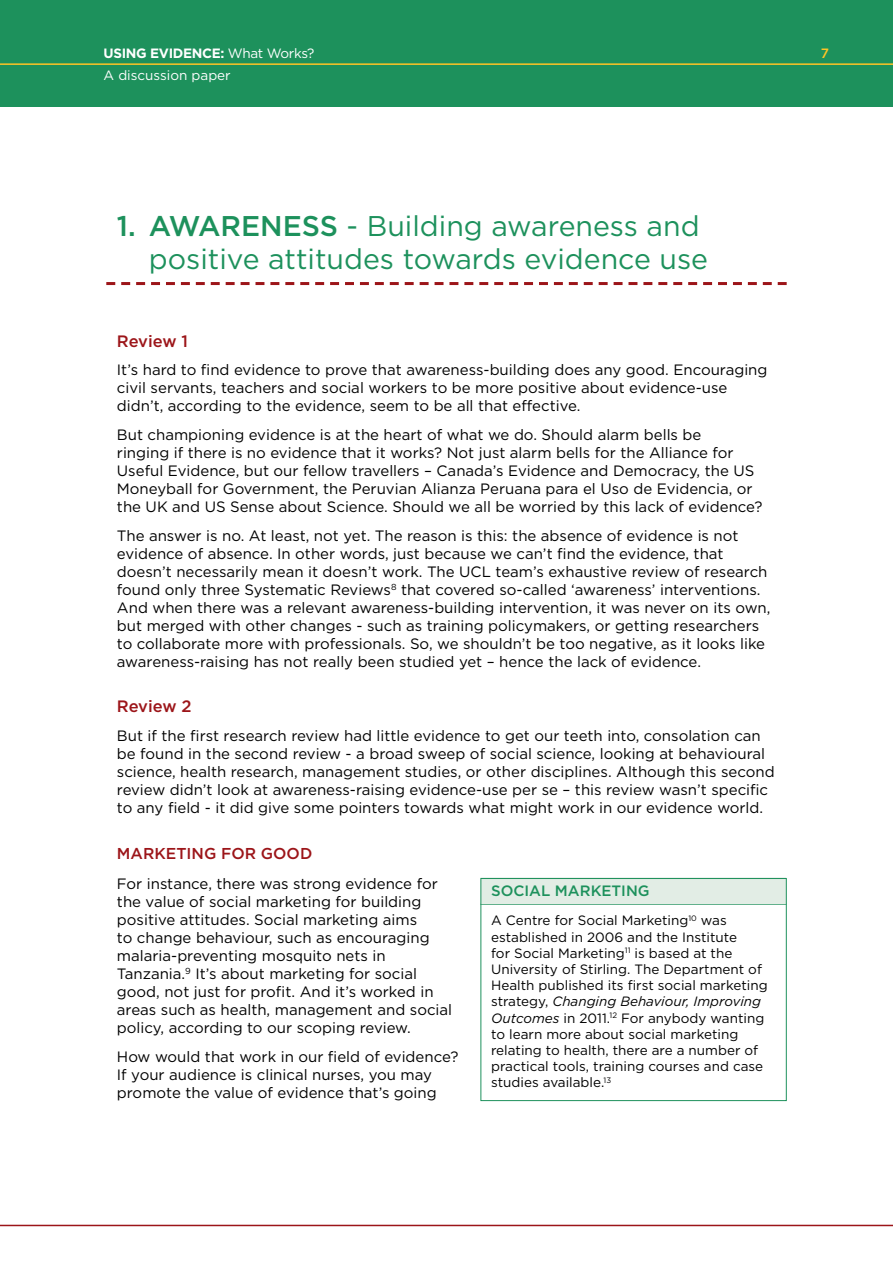
<style>
.page{position:relative;width:893px;height:1263px;background:#fff}
.page>*{position:absolute;margin:0;border:0;box-sizing:border-box;transform-origin:0 0}
.t1{font:28.5px/33px "Gotham HTF";color:#1d915c;text-align:right}
.t2{font:500 16.5px "Gotham HTF";letter-spacing:-.01em;color:#9c1519}
.t3{font:500 15.75px "Gotham HTF";color:#9c1519}
.t4{font:15px/18px "Gotham HTF";color:#000}
.t5{font:500 15px "Gotham HTF";color:#1d915c}
.t6{font:13.5px/16.2px "Gotham HTF";color:#000}
.t7{font:700 13.5px "Gotham HTF";letter-spacing:-.025em;color:#fff}
.t8{font:13.5px "Gotham HTF";color:#fff}
.t9{font:500 13.5px "Gotham HTF";color:#ffc425}
.s1{font-weight:400}
.s2{font-weight:500}
.s3{font-style:italic}
</style>
<div class="page">
<div style="left:0;top:0;width:893px;height:106px;background:#1d915c"></div>
<hr style="left:0;top:106px;width:1px;height:1120px;background:#e2ede5">
<hr style="left:0;top:1225px;width:893px;height:1px;background:#9c1519">
<hr style="left:0;top:63px;width:893px;height:2px;background:#ffc425">
<svg style="left:106px;top:282px;width:681px;height:3px"></svg>
<hr style="left:480px;top:903px;width:306px;height:2px;background:#1d915c">
<div style="left:480px;top:877px;width:306px;height:27px;background:#e2ede5"></div>
<div style="left:480px;top:878px;width:307px;height:223px;border:1px solid #1d915c"></div>
<p class="t7" style="left:104px;top:45px;width:212px">USING EVIDENCE: <span class="s1">What Works?</span></p>
<p class="t9" style="left:821px;top:46px;width:10px">7</p>
<p class="t8" style="left:104px;top:68px;width:129px">A discussion paper</p>
<h1 class="t1" style="left:117px;top:209px;width:593px"><span class="s2">1. AWARENESS</span> - Building awareness and positive attitudes towards evidence use</h1>
<p class="t2" style="left:117px;top:332px;width:73px">Review 1</p>
<p class="t4" style="left:117px;top:361px;width:652px">It’s hard to find evidence to prove that awareness-building does any good. Encouraging civil servants, teachers and social workers to be more positive about evidence-use didn’t, according to the evidence, seem to be all that effective.</p>
<p class="t4" style="left:117px;top:426px;width:647px">But championing evidence is at the heart of what we do. Should alarm bells be<br>ringing if there is no evidence that it works? Not just alarm bells for the Alliance for Useful Evidence, but our fellow travellers – Canada’s Evidence and Democracy, the US Moneyball for Government, the Peruvian Alianza Peruana para el Uso de Evidencia, or the UK and US Sense about Science. Should we all be worried by this lack of evidence?</p>
<p class="t4" style="left:117px;top:526px;width:655px">The answer is no. At least, not yet. The reason is this: the absence of evidence is not evidence of absence. In other words, just because we can’t find the evidence, that doesn’t necessarily mean it doesn’t work. The UCL team’s exhaustive review of research found only three Systematic Reviews<sup>8</sup> that covered so-called ‘awareness’ interventions.<br>And when there was a relevant awareness-building intervention, it was never on its own, but merged with other changes - such as training policymakers, or getting researchers to collaborate more with professionals. So, we shouldn’t be too negative, as it looks like awareness-raising has not really been studied yet – hence the lack of evidence.</p>
<p class="t2" style="left:117px;top:697px;width:76px">Review 2</p>
<p class="t4" style="left:117px;top:726px;width:659px">But if the first research review had little evidence to get our teeth into, consolation can be found in the second review - a broad sweep of social science, looking at behavioural science, health research, management studies, or other disciplines. Although this second review didn’t look at awareness-raising evidence-use per se – this review wasn’t specific to any field - it did give some pointers towards what might work in our evidence world.</p>
<p class="t3" style="left:117px;top:844px;width:197px">MARKETING FOR GOOD</p>
<p class="t4" style="left:117px;top:875px;width:337px">For instance, there was strong evidence for the value of social marketing for building positive attitudes. Social marketing aims<br>to change behaviour, such as encouraging malaria-preventing mosquito nets in Tanzania.<sup>9</sup> It’s about marketing for social good, not just for profit. And it’s worked in areas such as health, management and social policy, according to our scoping review.</p>
<p class="t4" style="left:117px;top:1047px;width:343px">How would that work in our field of evidence?<br>If your audience is clinical nurses, you may promote the value of evidence that’s going</p>
<p class="t5" style="left:491px;top:883px;width:160px">SOCIAL MARKETING</p>
<p class="t6" style="left:491px;top:912px;width:278px">A Centre for Social Marketing<sup>10</sup> was established in 2006 and the Institute<br>for Social Marketing<sup>11</sup> is based at the University of Stirling. The Department of Health published its first social marketing strategy, <span class="s3">Changing Behaviour, Improving Outcomes</span> in 2011.<sup>12</sup> For anybody wanting to learn more about social marketing relating to health, there are a number of practical tools, training courses and case studies available.<sup>13</sup></p>
</div>
